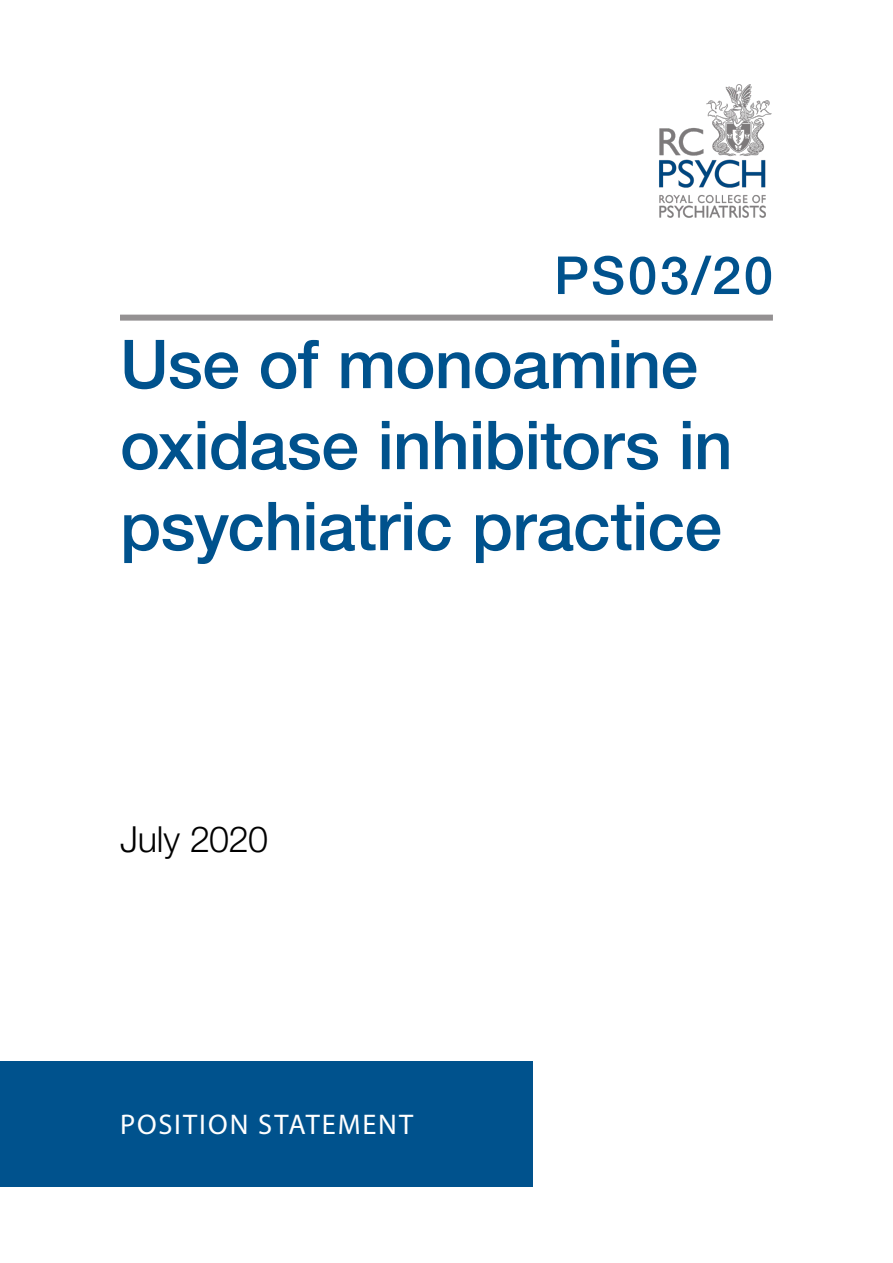
<style>
.page{position:relative;width:893px;height:1263px;background:#fff}
.page>*{position:absolute;margin:0;border:0;box-sizing:border-box;transform-origin:0 0}
.t1{font:500 67.5px/81px "Helvetica Neue LT Std";letter-spacing:-.01em;color:#00528d}
.t2{font:500 52.5px "Helvetica Neue LT Std";letter-spacing:.05em;color:#00528d}
.t3{font:300 36px "Helvetica Neue LT Std";letter-spacing:-.01em;color:#000}
.t4{font:28.5px "Myriad Pro";letter-spacing:.07em;color:#fff}
</style>
<div class="page">
<div style="left:0;top:1061px;width:533px;height:125px;background:#00528d"></div>
<img style="left:659px;top:84px;width:113px;height:134px">
<div style="left:120px;top:315px;width:653px;height:6px;background:#949192"></div>
<p class="t2" style="left:554px;top:244px;width:220px">PS03/20</p>
<p class="t1" style="left:120px;top:323px;width:614px">Use of monoamine oxidase inhibitors in psychiatric practice</p>
<p class="t3" style="left:120px;top:817px;width:150px">July 2020</p>
<p class="t4" style="left:120px;top:1107px;width:294px">POSITION STATEMENT</p>
</div>
